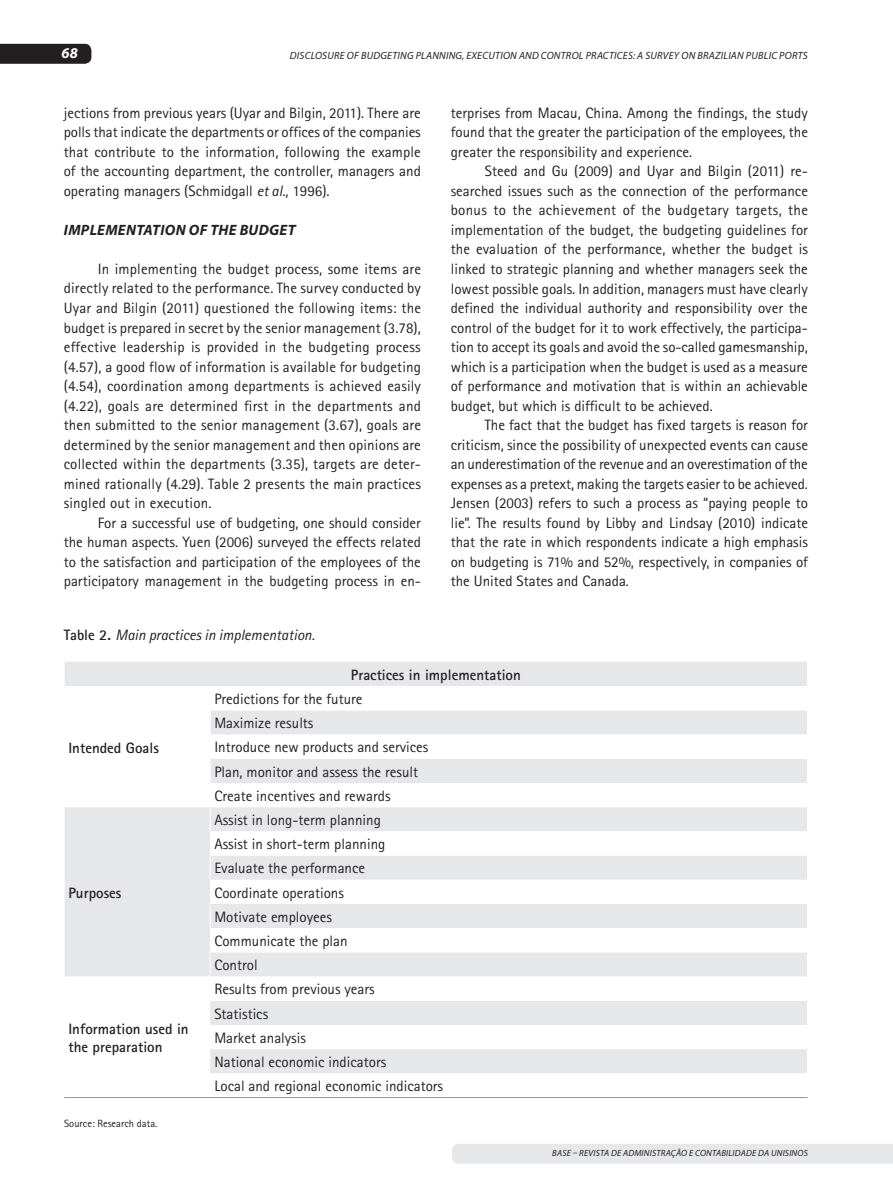
<style>
.page{position:relative;width:893px;height:1191px;background:#fff}
.page>*{position:absolute;margin:0;border:0;box-sizing:border-box;transform-origin:0 0}
.t1{font:15px/19.5px "Rotis Sans Serif";color:#231f20;text-align:justify}
.t2{font:700 15px/18px "Rotis Sans Serif";color:#231f20}
.t3{font:italic 15px "Rotis Sans Serif";color:#231f20}
.t4{font:italic 700 15px "Myriad Pro";letter-spacing:.02em;color:#231f20}
.t5{font:italic 700 15px "Myriad Pro";color:#fff}
.t6{font:italic 10.5px "Myriad Pro";letter-spacing:.02em;color:#231f20}
.t7{font:10.5px "Rotis Sans Serif";color:#231f20}
.t8{font:italic 9px "Myriad Pro";letter-spacing:.02em;color:#231f20}
.s1{font-style:italic}
.s2{font-weight:700;font-style:normal}
</style>
<div class="page">
<div style="left:452px;top:1144px;width:440px;height:19px;background:#e6e7e9"></div>
<div style="left:0;top:44px;width:91px;height:20px;background:#231f20"></div>
<div style="left:65px;top:662px;width:742px;height:24px;background:#e6e7e9"></div>
<svg style="left:65px;top:711px;width:742px;height:362px;fill:#e6e7e9"></svg>
<svg style="left:210px;top:807px;width:1px;height:24px"></svg>
<svg style="left:210px;top:855px;width:1px;height:24px"></svg>
<svg style="left:210px;top:904px;width:1px;height:24px"></svg>
<svg style="left:210px;top:952px;width:1px;height:24px"></svg>
<svg style="left:210px;top:711px;width:1px;height:23px"></svg>
<svg style="left:210px;top:759px;width:1px;height:24px"></svg>
<hr style="left:210px;top:1097px;width:598px;height:1px;background:#939598">
<hr style="left:64px;top:1097px;width:146px;height:1px;background:#939598">
<p class="t5" style="left:62px;top:43px;width:18px">68</p>
<p class="t6" style="left:290px;top:49px;width:519px">DISCLOSURE OF BUDGETING PLANNING, EXECUTION AND CONTROL PRACTICES: A SURVEY ON BRAZILIAN PUBLIC PORTS</p>
<p class="t1" style="left:64px;top:103px;width:359px">jections from previous years (Uyar and Bilgin, 2011). There are polls that indicate the departments or offices of the companies that contribute to the information, following the example of the accounting department, the controller, managers and operating managers (Schmidgall <span class="s1">et al.,</span> 1996).</p>
<p class="t4" style="left:64px;top:220px;width:233px">IMPLEMENTATION OF THE BUDGET</p>
<p class="t1" style="left:64px;top:259px;width:359px;text-indent:34px">In implementing the budget process, some items are directly related to the performance. The survey conducted by Uyar and Bilgin (2011) questioned the following items: the budget is prepared in secret by the senior management (3.78), effective leadership is provided in the budgeting process (4.57), a good flow of information is available for budgeting (4.54), coordination among departments is achieved easily (4.22), goals are determined first in the departments and then submitted to the senior management (3.67), goals are determined by the senior management and then opinions are collected within the departments (3.35), targets are deter&shy;mined rationally (4.29). Table 2 presents the main practices singled out in execution.</p>
<p class="t1" style="left:64px;top:512px;width:359px;text-indent:34px">For a successful use of budgeting, one should consider the human aspects. Yuen (2006) surveyed the effects related to the satisfaction and participation of the employees of the participatory management in the budgeting process in en-</p>
<p class="t3" style="left:64px;top:626px;width:253px"><span class="s2">Table 2.</span> Main practices in implementation.</p>
<p class="t1" style="left:451px;top:103px;width:359px">terprises from Macau, China. Among the findings, the study found that the greater the participation of the employees, the greater the responsibility and experience.</p>
<p class="t1" style="left:451px;top:161px;width:359px;text-indent:34px">Steed and Gu (2009) and Uyar and Bilgin (2011) re&shy;searched issues such as the connection of the performance bonus to the achievement of the budgetary targets, the implementation of the budget, the budgeting guidelines for the evaluation of the performance, whether the budget is linked to strategic planning and whether managers seek the lowest possible goals. In addition, managers must have clearly defined the individual authority and responsibility over the control of the budget for it to work effectively, the participa&shy;tion to accept its goals and avoid the so-called gamesmanship, which is a participation when the budget is used as a measure of performance and motivation that is within an achievable budget, but which is difficult to be achieved.</p>
<p class="t1" style="left:451px;top:415px;width:359px;text-indent:34px">The fact that the budget has fixed targets is reason for criticism, since the possibility of unexpected events can cause an underestimation of the revenue and an overestimation of the expenses as a pretext, making the targets easier to be achieved.<br>Jensen (2003) refers to such a process as “paying people to lie”. The results found by Libby and Lindsay (2010) indicate that the rate in which respondents indicate a high emphasis on budgeting is 71% and 52%, respectively, in companies of the United States and Canada.</p>
<p class="t2" style="left:68px;top:738px;width:92px">Intended Goals</p>
<p class="t2" style="left:68px;top:883px;width:55px">Purposes</p>
<p class="t2" style="left:68px;top:1019px;width:122px">Information used in the preparation</p>
<p class="t7" style="left:64px;top:1117px;width:95px">Source: Research data.</p>
<p class="t2" style="left:351px;top:665px;width:171px">Practices in implementation</p>
<p class="t1" style="left:214px;top:687px;width:216px;line-height:24.2px;text-align:left">Predictions for the future<br>Maximize results<br>Introduce new products and services<br>Plan, monitor and assess the result<br>Create incentives and rewards</p>
<p class="t1" style="left:214px;top:807px;width:173px;line-height:24.2px;text-align:left">Assist in long-term planning<br>Assist in short-term planning<br>Evaluate the performance<br>Coordinate operations<br>Motivate employees<br>Communicate the plan<br>Control</p>
<p class="t1" style="left:214px;top:977px;width:230px;line-height:24.2px;text-align:left">Results from previous years<br>Statistics<br>Market analysis<br>National economic indicators<br>Local and regional economic indicators</p>
<p class="t8" style="left:552px;top:1147px;width:257px">BASE – REVISTA DE ADMINISTRAÇÃO E CONTABILIDADE DA UNISINOS</p>
</div>
